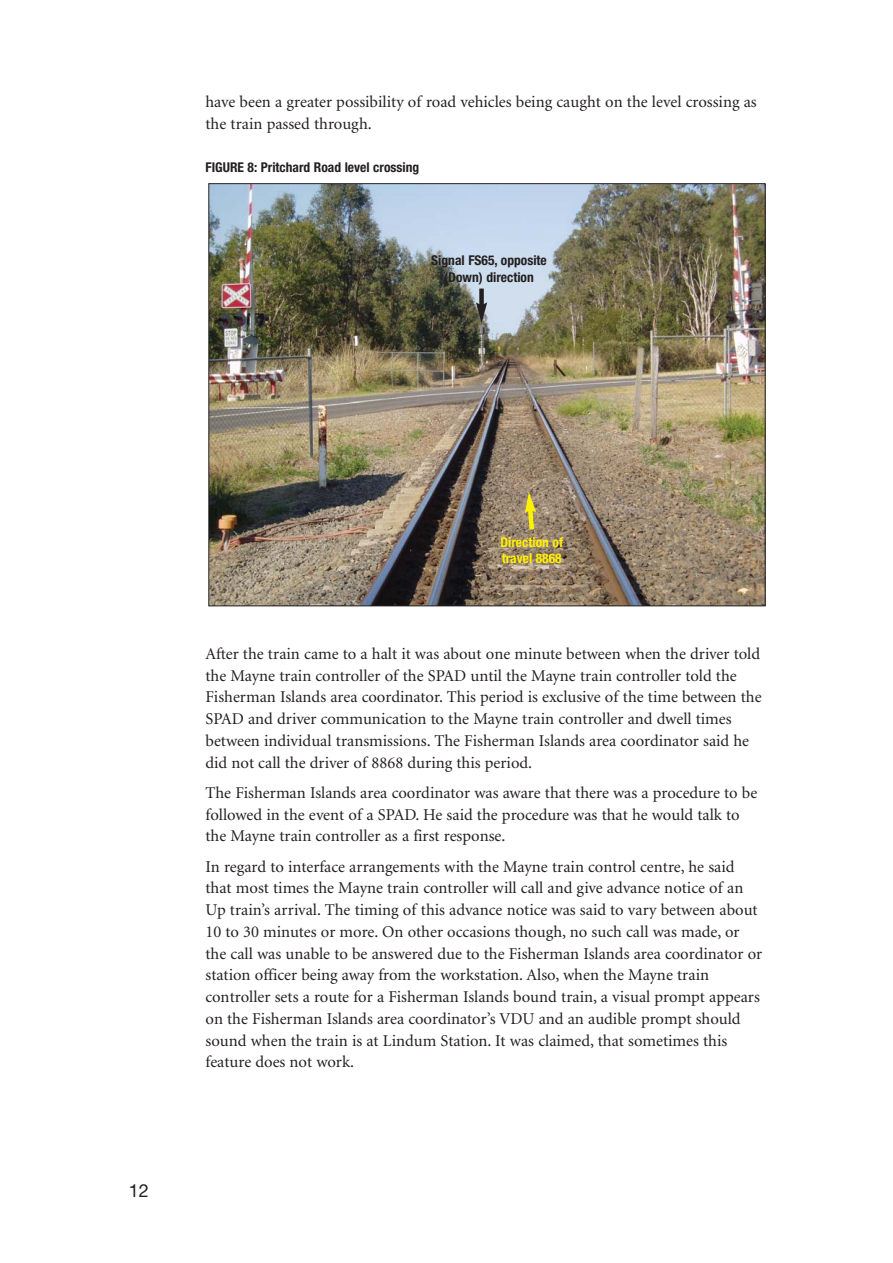
<style>
.page{position:relative;width:893px;height:1263px;background:#fff}
.page>*{position:absolute;margin:0;border:0;box-sizing:border-box;transform-origin:0 0}
.t1{font:18px "Helvetica Neue LT";color:#231f20}
.t2{font:16.5px/21.8px "Minion";color:#231f20}
.t3{font:700 condensed 13.5px/16.2px "Helvetica Neue LT";color:#231f20;text-align:center}
.t4{font:700 condensed 13.5px/16.2px "Helvetica Neue LT";color:#fff200}
</style>
<div class="page">
<img style="left:210px;top:185px;width:553px;height:419px">
<svg style="left:525px;top:492px;width:11px;height:42px"></svg>
<div style="left:479px;top:289px;width:5px;height:17px;background:#231f20"></div>
<svg style="left:476px;top:302px;width:11px;height:21px"></svg>
<p class="t2" style="left:205px;top:92px;width:552px">have been a greater possibility of road vehicles being caught on the level crossing as the train passed through.</p>
<p class="t3" style="left:205px;top:160px;width:215px">FIGURE 8: Pritchard Road level crossing</p>
<p class="t3" style="left:431px;top:254px;width:117px">Signal FS65, opposite (Down) direction</p>
<p class="t1" style="left:129px;top:1184px;width:22px">12</p>
<p class="t4" style="left:500px;top:535px;width:64px">Direction of travel 8868</p>
<p class="t2" style="left:205px;top:644px;width:557px">After the train came to a halt it was about one minute between when the driver told the Mayne train controller of the SPAD until the Mayne train controller told the Fisherman Islands area coordinator. This period is exclusive of the time between the SPAD and driver communication to the Mayne train controller and dwell times between individual transmissions. The Fisherman Islands area coordinator said he did not call the driver of 8868 during this period.</p>
<p class="t2" style="left:205px;top:783px;width:553px">The Fisherman Islands area coordinator was aware that there was a procedure to be followed in the event of a SPAD. He said the procedure was that he would talk to the Mayne train controller as a first response.</p>
<p class="t2" style="left:205px;top:857px;width:558px">In regard to interface arrangements with the Mayne train control centre, he said that most times the Mayne train controller will call and give advance notice of an Up train’s arrival. The timing of this advance notice was said to vary between about 10 to 30 minutes or more. On other occasions though, no such call was made, or the call was unable to be answered due to the Fisherman Islands area coordinator or station officer being away from the workstation. Also, when the Mayne train controller sets a route for a Fisherman Islands bound train, a visual prompt appears on the Fisherman Islands area coordinator’s VDU and an audible prompt should sound when the train is at Lindum Station. It was claimed, that sometimes this feature does not work.</p>
</div>
